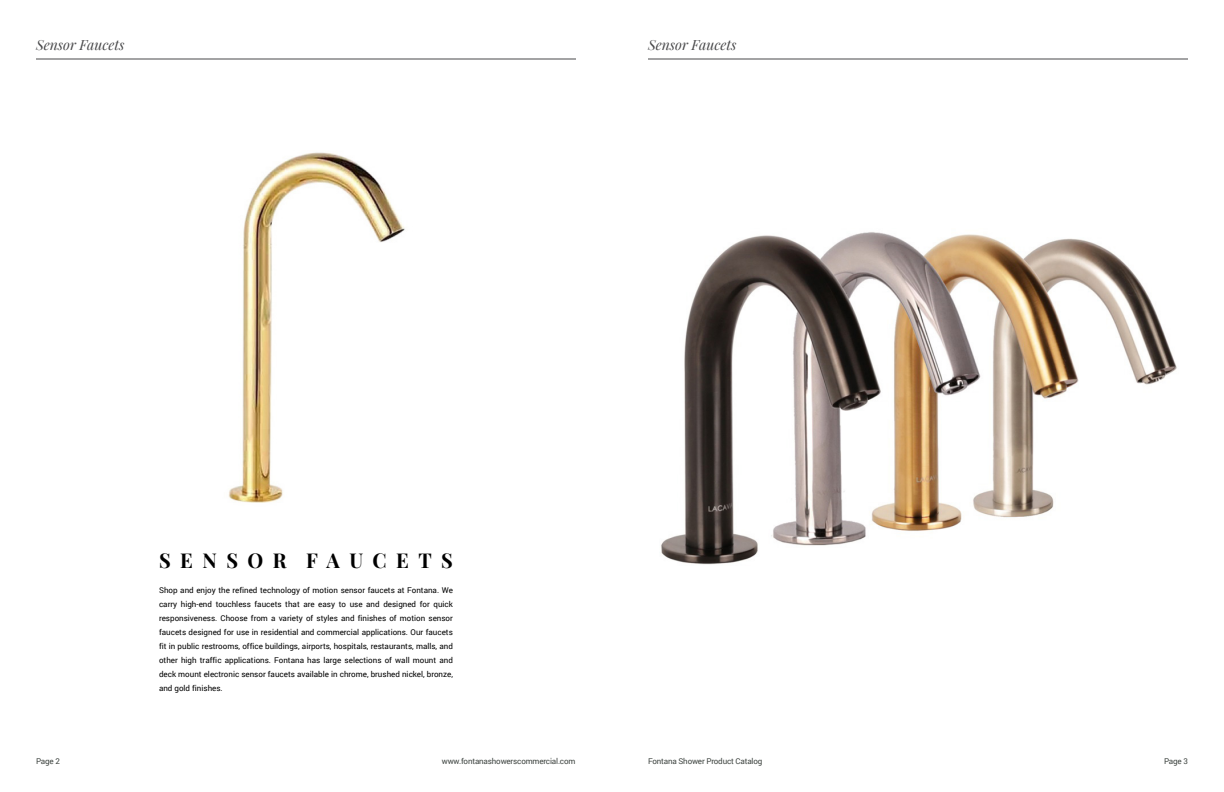
<style>
.page{position:relative;width:1224px;height:792px;background:#fff}
.page>*{position:absolute;margin:0;border:0;box-sizing:border-box;transform-origin:0 0}
.t1{font:20px "Playfair Display";letter-spacing:.475em;color:#000}
.t2{font:italic 14px "Playfair Display";color:#48484a}
.t3{font:8px/14px "Roboto";color:#000;text-align:justify}
.t4{font:8px "Roboto";letter-spacing:-.02em;color:#3e4440}
</style>
<div class="page">
<img style="left:228px;top:152px;width:177px;height:351px">
<img style="left:661px;top:232px;width:516px;height:333px">
<hr style="left:36px;top:59px;width:540px;height:1px;background:#48484a">
<hr style="left:648px;top:59px;width:540px;height:1px;background:#48484a">
<h2 class="t2" style="left:36px;top:34px;width:90px">Sensor Faucets</h2>
<h2 class="t2" style="left:648px;top:34px;width:90px">Sensor Faucets</h2>
<h1 class="t1" style="left:159px;top:545px;width:295px">SENSOR FAUCETS</h1>
<p class="t3" style="left:159px;top:583px;width:295px">Shop and enjoy the refined technology of motion sensor faucets at Fontana. We carry high-end touchless faucets that are easy to use and designed for quick responsiveness. Choose from a variety of styles and finishes of motion sensor faucets designed for use in residential and commercial applications. Our faucets fit in public restrooms, office buildings, airports, hospitals, restaurants, malls, and other high traffic applications. Fontana has large selections of wall mount and deck mount electronic sensor faucets available in chrome, brushed nickel, bronze, and gold finishes.</p>
<p class="t4" style="left:36px;top:756px;width:25px">Page 2</p>
<p class="t4" style="left:442px;top:756px;width:135px">www.fontanashowerscommercial.com</p>
<p class="t4" style="left:648px;top:756px;width:116px">Fontana Shower Product Catalog</p>
<p class="t4" style="left:1164px;top:756px;width:25px">Page 3</p>
</div>
